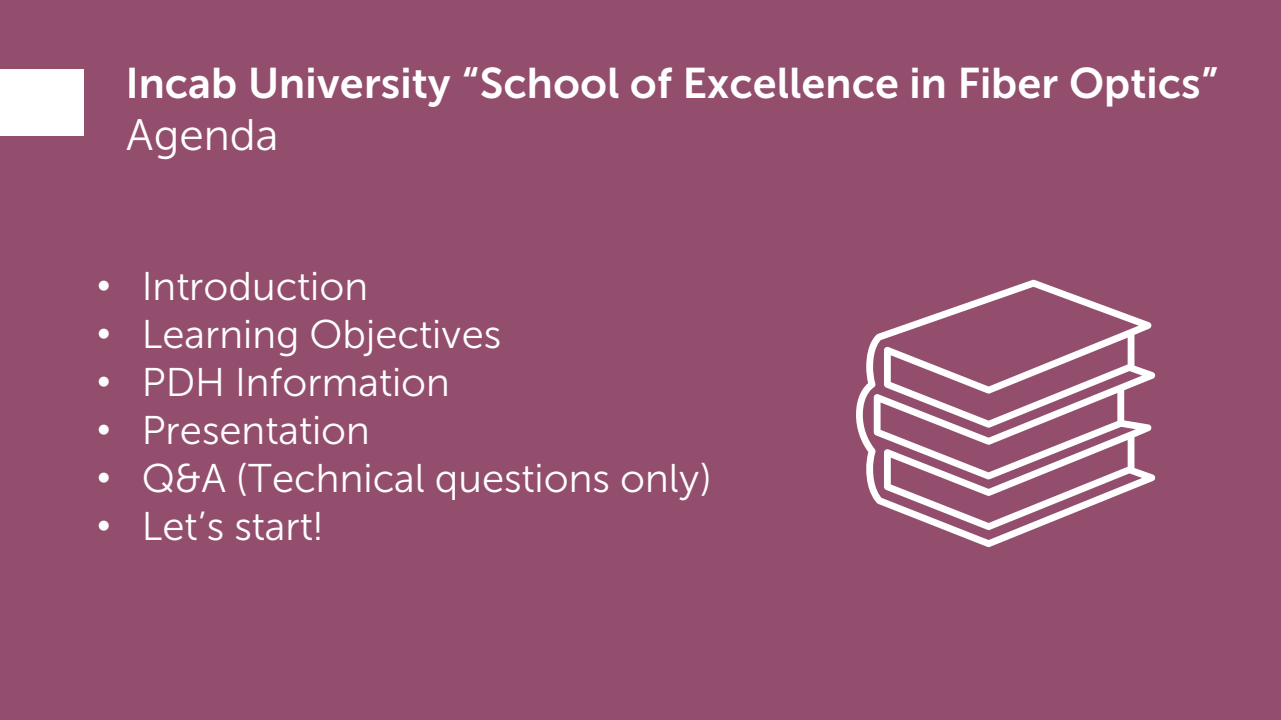
<style>
.page{position:relative;width:1281px;height:720px;background:#fff}
.page>*{position:absolute;margin:0;border:0;box-sizing:border-box;transform-origin:0 0}
.t1{font:44px "Museo Sans Cyrl 300";color:#fff}
.t2{font:42.7px "Museo Sans Cyrl 700";color:#fff}
.t3{font:40px "Museo Sans Cyrl 300";color:#fff}
.s1{font-family:"Arial"}
</style>
<div class="page">
<div style="left:0;top:0;width:1280px;height:720px;background:#944e6d"></div>
<div style="left:0;top:70px;width:83px;height:66px;background:#fff"></div>
<svg style="left:856px;top:280px;width:299px;height:267px"></svg>
<p class="t2" style="left:126px;top:60px;width:1094px">Incab University “School of Excellence in Fiber Optics”</p>
<p class="t1" style="left:126px;top:111px;width:154px">Agenda</p>
<p class="t3" style="left:97px;top:264px;width:273px"><span class="s1">•</span> Introduction</p>
<p class="t3" style="left:97px;top:312px;width:406px"><span class="s1">•</span> Learning Objectives</p>
<p class="t3" style="left:97px;top:360px;width:355px"><span class="s1">•</span> PDH Information</p>
<p class="t3" style="left:97px;top:408px;width:275px"><span class="s1">•</span> Presentation</p>
<p class="t3" style="left:97px;top:456px;width:615px"><span class="s1">•</span> Q&amp;A (Technical questions only)</p>
<p class="t3" style="left:97px;top:504px;width:228px"><span class="s1">•</span> Let’s start!</p>
</div>
